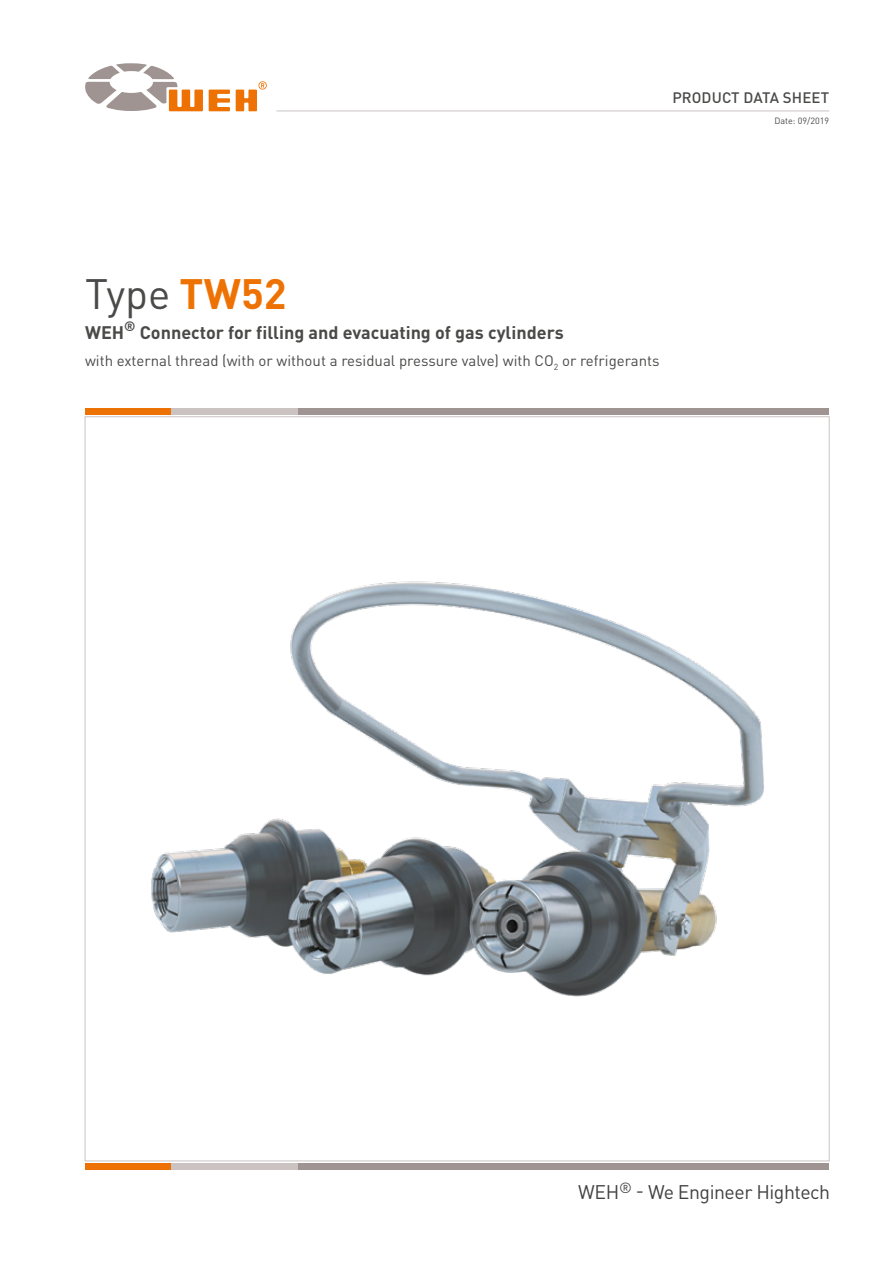
<style>
.page{position:relative;width:893px;height:1263px;background:#fff}
.page>*{position:absolute;margin:0;border:0;box-sizing:border-box;transform-origin:0 0}
.t1{font:42px "DIN Pro";color:#4a4a49}
.t2{font:19.5px "DIN Pro";letter-spacing:-.025em;color:#000}
.t3{font:700 18px "DIN Pro";color:#4a4a49}
.t4{font:15px "DIN Pro";color:#4a4a49}
.t5{font:500 15px "DIN Pro";letter-spacing:.01em;color:#4a4a49}
.t6{font:9px "DIN Pro";color:#4a4a49}
.s1{font-weight:700;color:#ee7203}
</style>
<div class="page">
<hr style="left:276px;top:111px;width:553px;height:1px;background:#cac3c2">
<div style="left:298px;top:408px;width:531px;height:7px;background:#9f9491"></div>
<div style="left:170px;top:408px;width:128px;height:7px;background:#cac3c2"></div>
<div style="left:85px;top:408px;width:85px;height:7px;background:#ee7203"></div>
<div style="left:298px;top:1163px;width:531px;height:6px;background:#9f9491"></div>
<div style="left:170px;top:1163px;width:128px;height:6px;background:#cac3c2"></div>
<div style="left:85px;top:1163px;width:85px;height:6px;background:#ee7203"></div>
<svg style="left:85px;top:63px;width:118px;height:48px"></svg>
<svg style="left:209px;top:90px;width:21px;height:21px"></svg>
<svg style="left:236px;top:81px;width:31px;height:30px"></svg>
<img style="left:85px;top:508px;width:744px;height:558px">
<p class="t5" style="left:672px;top:85px;width:158px">PRODUCT DATA SHEET</p>
<p class="t6" style="left:774px;top:113px;width:56px">Date: 09/2019</p>
<h1 class="t1" style="left:85px;top:260px;width:203px">Type <span class="s1">TW52</span></h1>
<p class="t3" style="left:85px;top:317px;width:480px">WEH<sup>®</sup> Connector for filling and evacuating of gas cylinders</p>
<p class="t4" style="left:85px;top:348px;width:576px">with external thread (with or without a residual pressure valve) with CO<sub>2</sub> or refrigerants</p>
<h2 class="t2" style="left:578px;top:1177px;width:254px">WEH<sup>®</sup> - We Engineer Hightech</h2>
</div>
